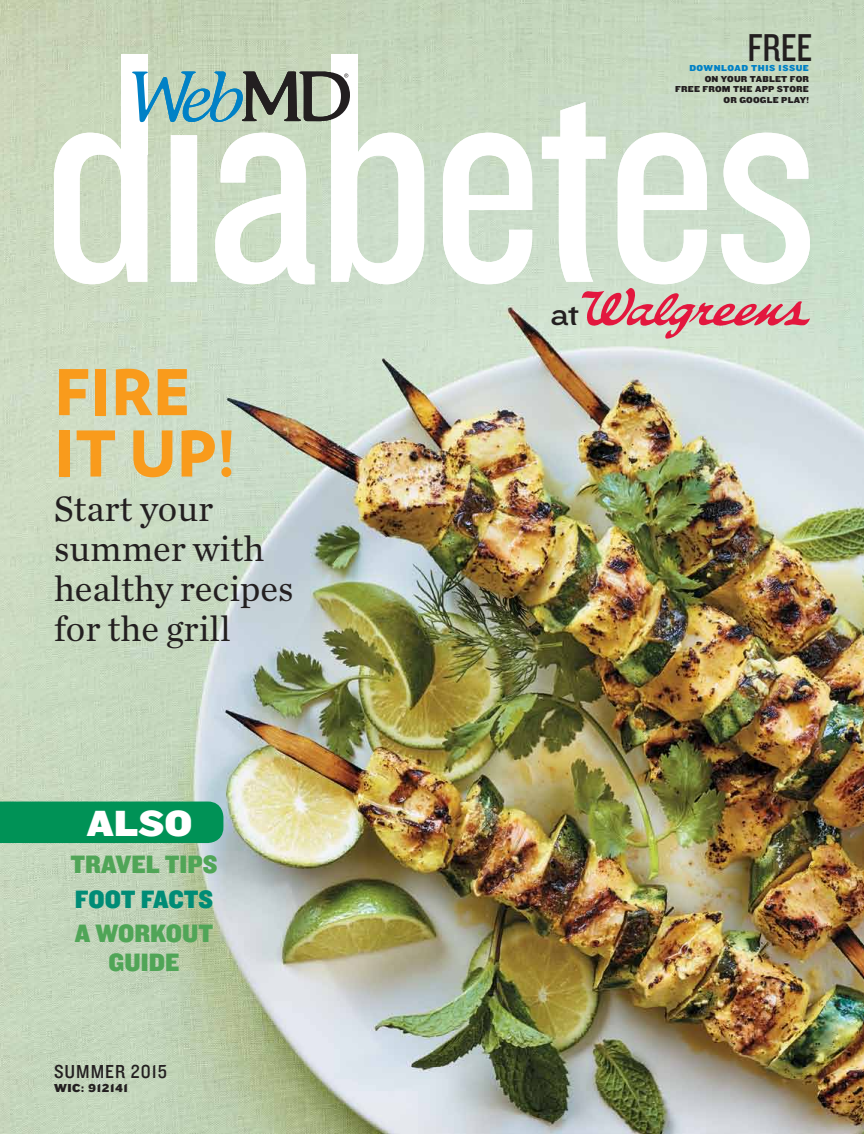
<style>
.page{position:relative;width:864px;height:1134px;background:#fff}
.page>*{position:absolute;margin:0;border:0;box-sizing:border-box;transform-origin:0 0}
.t1{font:900 62.85px "Verlag";letter-spacing:-.005em;color:#f99b1c}
.t2{font:40.35px "Knockout HTF29 Junior Liteweight";color:#231f20}
.t3{font:37.8px "Knockout HTF72 Full Cruiserwt";color:#fff}
.t4{font:36.75px/40.2px "Chronicle Text G1";color:#231f20}
.t5{font:31.05px "Knockout HTF33 Junior Heviwt";color:#231f20}
.t6{font:26.1px/28.7px "Knockout HTF71 Full Middlewt";color:#50a557;text-align:center}
.t7{font:26.1px "Knockout HTF71 Full Middlewt";letter-spacing:-.01em;color:#008c76}
.t8{font:19.5px "Knockout HTF30 Junior Welterwt";letter-spacing:.05em;color:#231f20}
.t9{font:12px "Knockout HTF72 Full Cruiserwt";letter-spacing:.05em;color:#231f20}
.t10{font:9px/10.5px "Knockout HTF72 Full Cruiserwt";letter-spacing:.02em;color:#231f20;text-align:right}
.t11{font:9px "Knockout HTF72 Full Cruiserwt";letter-spacing:.06em;color:#0081c6}
</style>
<div class="page">
<img style="left:0;top:0;width:864px;height:1134px">
<div style="left:0;top:802px;width:223px;height:41px;background:#009256"></div>
<svg style="left:582px;top:288px;width:228px;height:51px"></svg>
<svg style="left:54px;top:73px;width:756px;height:211px"></svg>
<div style="left:331px;top:54px;width:26px;height:102px;background:#fff"></div>
<div style="left:121px;top:54px;width:26px;height:101px;background:#fff"></div>
<svg style="left:132px;top:71px;width:218px;height:52px"></svg>
<h1 class="t1" style="left:54px;top:341px;width:139px">FIRE</h1>
<h1 class="t1" style="left:54px;top:402px;width:183px">IT UP!</h1>
<h3 class="t4" style="left:54px;top:487px;width:241px">Start your summer with healthy recipes for the grill</h3>
<h3 class="t3" style="left:87px;top:802px;width:107px">ALSO</h3>
<h3 class="t6" style="left:71px;top:851px;width:148px">TRAVEL TIPS</h3>
<h3 class="t7" style="left:75px;top:885px;width:140px">FOOT FACTS</h3>
<h3 class="t6" style="left:75px;top:920px;width:140px">A WORKOUT<br>GUIDE</h3>
<h3 class="t8" style="left:54px;top:1061px;width:114px">SUMMER 2015</h3>
<h3 class="t9" style="left:54px;top:1082px;width:76px">WIC: 912141</h3>
<h3 class="t5" style="left:550px;top:297px;width:31px">at</h3>
<h2 class="t2" style="left:747px;top:27px;width:67px">FREE</h2>
<p class="t11" style="left:689px;top:63px;width:121px">DOWNLOAD THIS ISSUE</p>
<p class="t10" style="left:675px;top:74px;width:135px">ON YOUR TABLET FOR<br>FREE FROM THE APP STORE<br>OR GOOGLE PLAY!</p>
</div>
